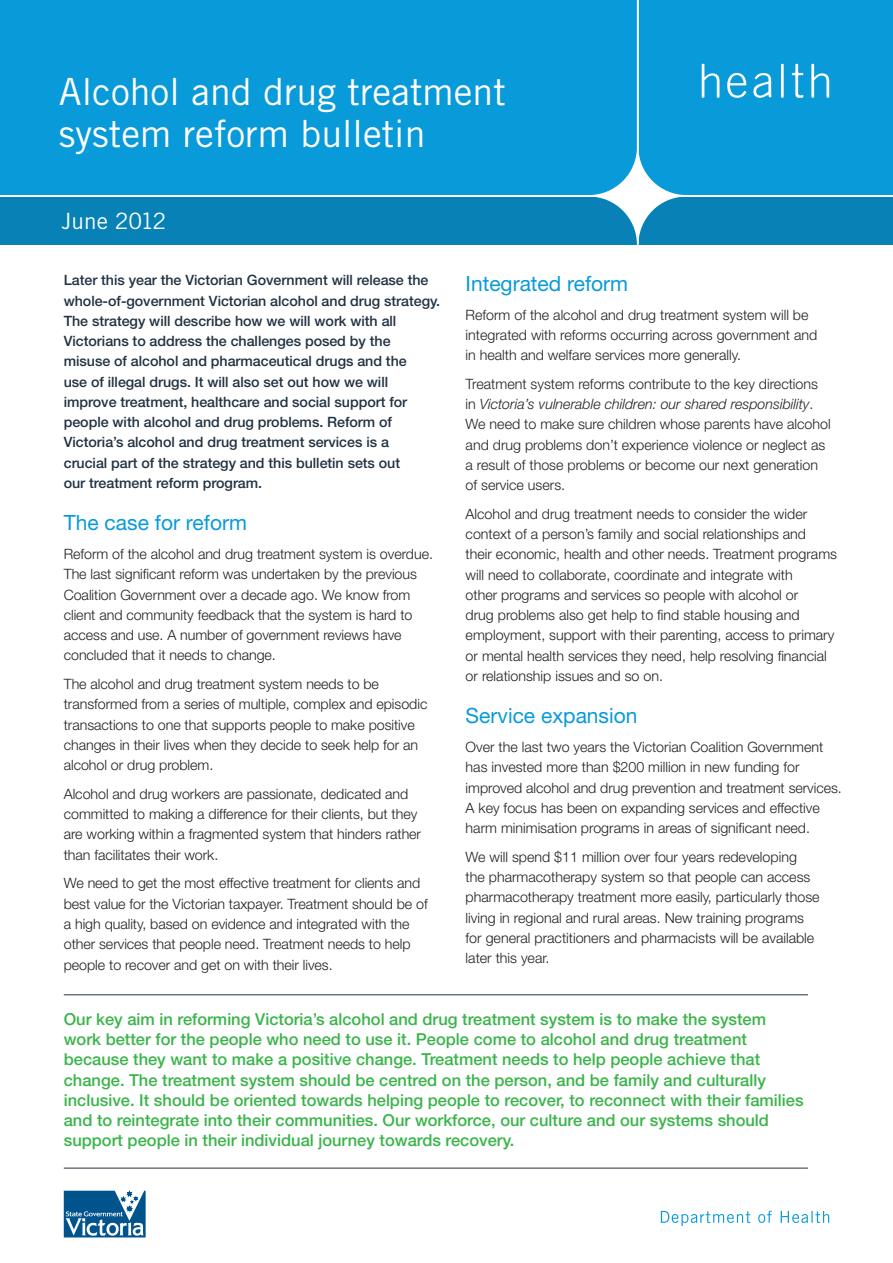
<style>
.page{position:relative;width:893px;height:1263px;background:#fff}
.page>*{position:absolute;margin:0;border:0;box-sizing:border-box;transform-origin:0 0}
.Heading_1_Masthead{font:37.5px/42px "Trade Gothic LT";color:#fff}
.Subheading_1_Masthea{font:22.5px "Trade Gothic LT";color:#fff}
.Heading_2_Text{font:21px "Helvetica Neue LT";color:#089ad9}
.Feature_box{font:500 16.5px/20.2px "Helvetica Neue LT";color:#3ab54a}
.Body_Copy{font:300 14.25px/20.2px "Helvetica Neue LT";color:#231f20}
.Body_Copy-2{font:500 14.25px/20.2px "Helvetica Neue LT";letter-spacing:-.005em;color:#213242}
.s1{font-style:italic}
</style>
<div class="page">
<svg style="left:661px;top:1211px;width:168px;height:15px"></svg>
<svg style="left:0;top:0;width:893px;height:245px;background:#0c97d2"></svg>
<hr style="left:781px;top:64px;width:3px;height:34px;background:#fff">
<svg style="left:753px;top:73px;width:18px;height:25px"></svg>
<svg style="left:702px;top:64px;width:17px;height:34px"></svg>
<svg style="left:811px;top:64px;width:18px;height:34px"></svg>
<svg style="left:727px;top:73px;width:20px;height:25px"></svg>
<svg style="left:792px;top:64px;width:11px;height:34px"></svg>
<svg style="left:64px;top:1191px;width:82px;height:46px"></svg>
<hr style="left:64px;top:994px;width:744px;height:1px;background:#213242">
<hr style="left:64px;top:1168px;width:744px;height:1px;background:#213242">
<p class="Heading_1_Masthead" style="left:59px;top:70px;width:448px">Alcohol and drug treatment system reform bulletin</p>
<p class="Subheading_1_Masthea" style="left:62px;top:207px;width:106px">June 2012</p>
<p class="Body_Copy-2" style="left:64px;top:270px;width:378px">Later this year the Victorian Government will release the whole-of-government Victorian alcohol and drug strategy.<br>The strategy will describe how we will work with all Victorians to address the challenges posed by the misuse of alcohol and pharmaceutical drugs and the<br>use of illegal drugs. It will also set out how we will improve treatment, healthcare and social support for people with alcohol and drug problems. Reform of Victoria’s alcohol and drug treatment services is a<br>crucial part of the strategy and this bulletin sets out<br>our treatment reform program.</p>
<p class="Heading_2_Text" style="left:64px;top:510px;width:185px">The case for reform</p>
<p class="Body_Copy" style="left:64px;top:544px;width:371px">Reform of the alcohol and drug treatment system is overdue.<br>The last significant reform was undertaken by the previous Coalition Government over a decade ago. We know from client and community feedback that the system is hard to access and use. A number of government reviews have concluded that it needs to change.</p>
<p class="Body_Copy" style="left:64px;top:674px;width:365px">The alcohol and drug treatment system needs to be transformed from a series of multiple, complex and episodic transactions to one that supports people to make positive changes in their lives when they decide to seek help for an alcohol or drug problem.</p>
<p class="Body_Copy" style="left:64px;top:783px;width:359px">Alcohol and drug workers are passionate, dedicated and committed to making a difference for their clients, but they are working within a fragmented system that hinders rather than facilitates their work.</p>
<p class="Body_Copy" style="left:64px;top:873px;width:365px">We need to get the most effective treatment for clients and best value for the Victorian taxpayer. Treatment should be of a high quality, based on evidence and integrated with the other services that people need. Treatment needs to help people to recover and get on with their lives.</p>
<p class="Heading_2_Text" style="left:466px;top:271px;width:164px">Integrated reform</p>
<p class="Body_Copy" style="left:466px;top:304px;width:353px">Reform of the alcohol and drug treatment system will be integrated with reforms occurring across government and in health and welfare services more generally.</p>
<p class="Body_Copy" style="left:466px;top:373px;width:367px">Treatment system reforms contribute to the key directions in <span class="s1">Victoria’s vulnerable children: our shared responsibility</span>.<br>We need to make sure children whose parents have alcohol and drug problems don’t experience violence or neglect as a result of those problems or become our next generation of service users.</p>
<p class="Body_Copy" style="left:466px;top:503px;width:373px">Alcohol and drug treatment needs to consider the wider context of a person’s family and social relationships and<br>their economic, health and other needs. Treatment programs will need to collaborate, coordinate and integrate with<br>other programs and services so people with alcohol or<br>drug problems also get help to find stable housing and employment, support with their parenting, access to primary or mental health services they need, help resolving financial or relationship issues and so on.</p>
<p class="Heading_2_Text" style="left:466px;top:703px;width:173px">Service expansion</p>
<p class="Body_Copy" style="left:466px;top:737px;width:378px">Over the last two years the Victorian Coalition Government has invested more than $200 million in new funding for improved alcohol and drug prevention and treatment services.<br>A key focus has been on expanding services and effective harm minimisation programs in areas of significant need.</p>
<p class="Body_Copy" style="left:466px;top:846px;width:355px">We will spend $11 million over four years redeveloping the pharmacotherapy system so that people can access pharmacotherapy treatment more easily, particularly those living in regional and rural areas. New training programs for general practitioners and pharmacists will be available later this year.</p>
<p class="Feature_box" style="left:64px;top:1009px;width:741px">Our key aim in reforming Victoria’s alcohol and drug treatment system is to make the system work better for the people who need to use it. People come to alcohol and drug treatment because they want to make a positive change. Treatment needs to help people achieve that change. The treatment system should be centred on the person, and be family and culturally inclusive. It should be oriented towards helping people to recover, to reconnect with their families and to reintegrate into their communities. Our workforce, our culture and our systems should support people in their individual journey towards recovery.</p>
</div>
